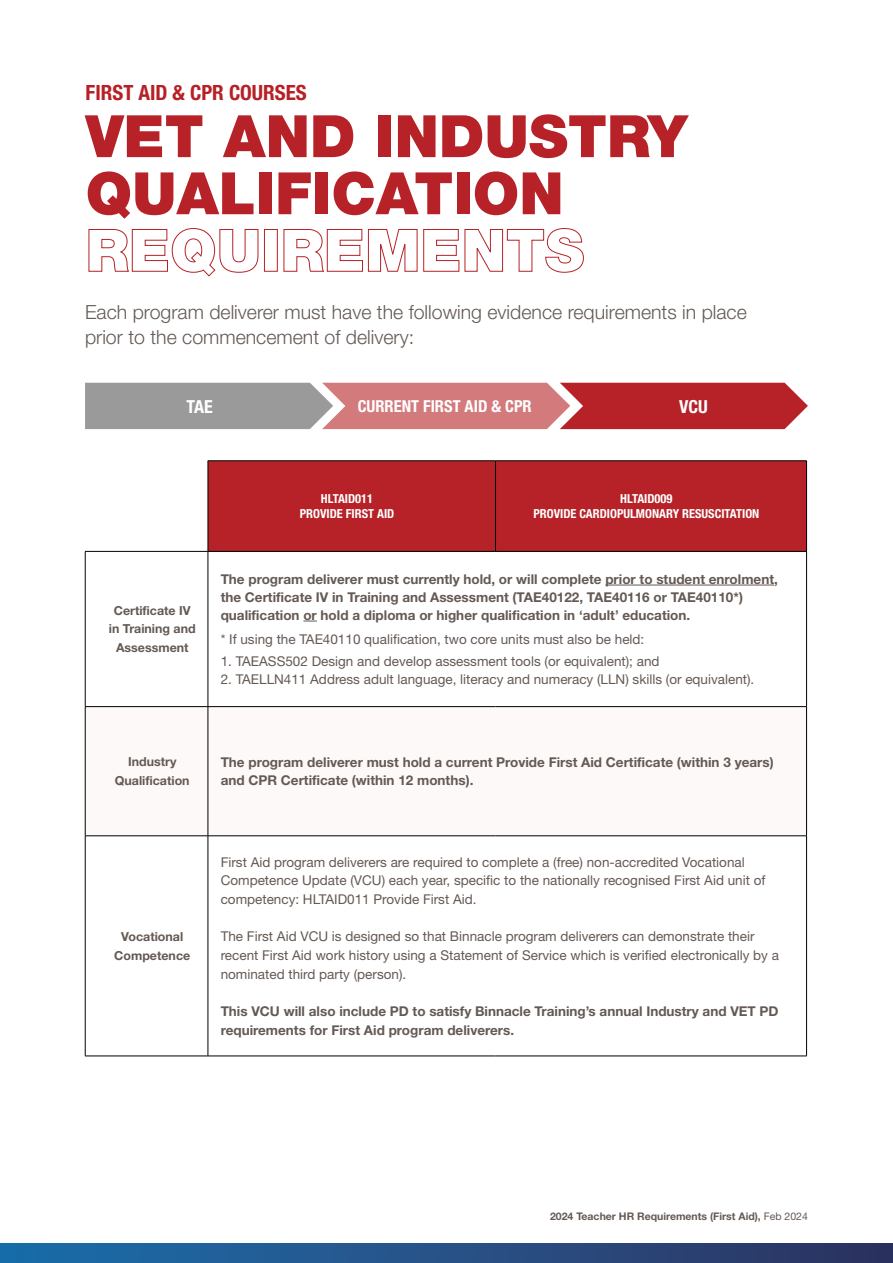
<style>
.page{position:relative;width:893px;height:1263px;background:#fff}
.page>*{position:absolute;margin:0;border:0;box-sizing:border-box;transform-origin:0 0}
.t1{font:900 58.5px/57px "Helvetica Neue LT Pro";color:#b62227}
.t2{font:700 condensed 21px "Helvetica Neue LT Pro";color:#b72025}
.t3{font:300 19.5px/25.5px "Helvetica Neue LT Pro";color:#645954}
.t4{font:700 condensed 18px "Helvetica Neue LT Pro";color:#fff}
.t5{font:700 condensed 16.5px "Helvetica Neue LT Pro";color:#fff}
.t6{font:13.5px/18.6px "Helvetica Neue LT Pro";color:#645954}
.t7{font:700 13.5px/18px "Helvetica Neue LT Pro";color:#645954}
.t8{font:700 12.45px/18.6px "Helvetica Neue LT Pro";color:#645954;text-align:center}
.t9{font:700 condensed 12.45px/15px "Helvetica Neue LT Pro";color:#fff;text-align:center}
.t10{font:700 10.5px "Helvetica Neue LT Pro";color:#645954}
.s1{font-weight:400}
</style>
<div class="page">
<div style="left:0;top:1243px;width:893px;height:20px;background:linear-gradient(to right,#1b6fac,#2e3260)"></div>
<svg style="left:85px;top:383px;width:723px;height:46px;background:#b96f72"></svg>
<div style="left:208px;top:461px;width:287px;height:90px;background:#b62227"></div>
<div style="left:495px;top:461px;width:311px;height:90px;background:#b62227"></div>
<svg style="left:86px;top:707px;width:720px;height:128px"></svg>
<hr style="left:495px;top:460px;width:312px;height:1px;background:#000">
<hr style="left:806px;top:461px;width:1px;height:90px;background:#000">
<hr style="left:85px;top:551px;width:123px;height:1px;background:#000">
<hr style="left:85px;top:552px;width:1px;height:154px;background:#000">
<hr style="left:208px;top:552px;width:1px;height:154px;background:#000">
<hr style="left:495px;top:551px;width:312px;height:1px;background:#000">
<hr style="left:806px;top:552px;width:1px;height:154px;background:#000">
<hr style="left:85px;top:706px;width:123px;height:1px;background:#000">
<hr style="left:85px;top:707px;width:1px;height:129px;background:#000">
<hr style="left:208px;top:706px;width:287px;height:1px;background:#000">
<hr style="left:208px;top:707px;width:1px;height:129px;background:#000">
<hr style="left:495px;top:706px;width:312px;height:1px;background:#000">
<hr style="left:806px;top:707px;width:1px;height:129px;background:#000">
<hr style="left:85px;top:835px;width:123px;height:1px;background:#000">
<hr style="left:85px;top:836px;width:1px;height:220px;background:#000">
<hr style="left:208px;top:835px;width:287px;height:1px;background:#000">
<hr style="left:208px;top:836px;width:1px;height:220px;background:#000">
<hr style="left:495px;top:835px;width:312px;height:1px;background:#000">
<hr style="left:806px;top:836px;width:1px;height:220px;background:#000">
<hr style="left:85px;top:1056px;width:123px;height:1px;background:#000">
<hr style="left:208px;top:1056px;width:287px;height:1px;background:#000">
<hr style="left:495px;top:1056px;width:312px;height:1px;background:#000">
<hr style="left:208px;top:461px;width:1px;height:90px;background:#000">
<hr style="left:208px;top:460px;width:287px;height:1px;background:#000">
<hr style="left:495px;top:461px;width:1px;height:90px;background:#000">
<hr style="left:208px;top:551px;width:287px;height:1px;background:#000">
<hr style="left:605px;top:585px;width:169px;height:1px;background:#645954">
<svg style="left:303px;top:621px;width:14px;height:1px"></svg>
<h2 class="t2" style="left:86px;top:80px;width:223px">FIRST AID &amp; CPR COURSES</h2>
<h1 class="t1" style="left:86px;top:107px;width:603px">VET AND INDUSTRY<br>QUALIFICATION<br>REQUIREMENTS</h1>
<h3 class="t3" style="left:85px;top:299px;width:663px">Each program deliverer must have the following evidence requirements in place prior to the commencement of delivery:</h3>
<h3 class="t4" style="left:186px;top:396px;width:28px">TAE</h3>
<p class="t5" style="left:358px;top:396px;width:176px">CURRENT FIRST AID &amp; CPR</p>
<h3 class="t4" style="left:679px;top:396px;width:30px">VCU</h3>
<p class="t8" style="left:109px;top:601px;width:88px">Certificate IV in Training and<br>Assessment</p>
<p class="t9" style="left:300px;top:491px;width:96px">HLTAID011<br>PROVIDE FIRST AID</p>
<p class="t9" style="left:533px;top:491px;width:228px">HLTAID009<br>PROVIDE CARDIOPULMONARY RESUSCITATION</p>
<p class="t7" style="left:221px;top:570px;width:559px">The program deliverer must currently hold, or will complete prior to student enrolment, the Certificate IV in Training and Assessment (TAE40122, TAE40116 or TAE40110*) qualification or hold a diploma or higher qualification in ‘adult’ education.</p>
<p class="t6" style="left:221px;top:629px;width:425px">* If using the TAE40110 qualification, two core units must also be held:</p>
<p class="t6" style="left:221px;top:651px;width:440px">1. TAEASS502 Design and develop assessment tools (or equivalent); and</p>
<p class="t6" style="left:221px;top:669px;width:535px">2. TAELLN411 Address adult language, literacy and numeracy (LLN) skills (or equivalent).</p>
<p class="t8" style="left:115px;top:752px;width:76px">Industry<br>Qualification</p>
<p class="t7" style="left:221px;top:752px;width:554px;line-height:18.6px">The program deliverer must hold a current Provide First Aid Certificate (within 3 years) and CPR Certificate (within 12 months).</p>
<p class="t8" style="left:114px;top:927px;width:78px">Vocational<br>Competence</p>
<p class="t6" style="left:221px;top:852px;width:546px">First Aid program deliverers are required to complete a (free) non-accredited Vocational<br>Competence Update (VCU) each year, specific to the nationally recognised First Aid unit of competency: HLTAID011 Provide First Aid.</p>
<p class="t6" style="left:221px;top:927px;width:560px">The First Aid VCU is designed so that Binnacle program deliverers can demonstrate their recent First Aid work history using a Statement of Service which is verified electronically by a nominated third party (person).</p>
<p class="t7" style="left:221px;top:1001px;width:559px;line-height:18.6px">This VCU will also include PD to satisfy Binnacle Training’s annual Industry and VET PD requirements for First Aid program deliverers.</p>
<p class="t10" style="left:550px;top:1210px;width:259px">2024 Teacher HR Requirements (First Aid), <span class="s1">Feb 2024</span></p>
</div>
